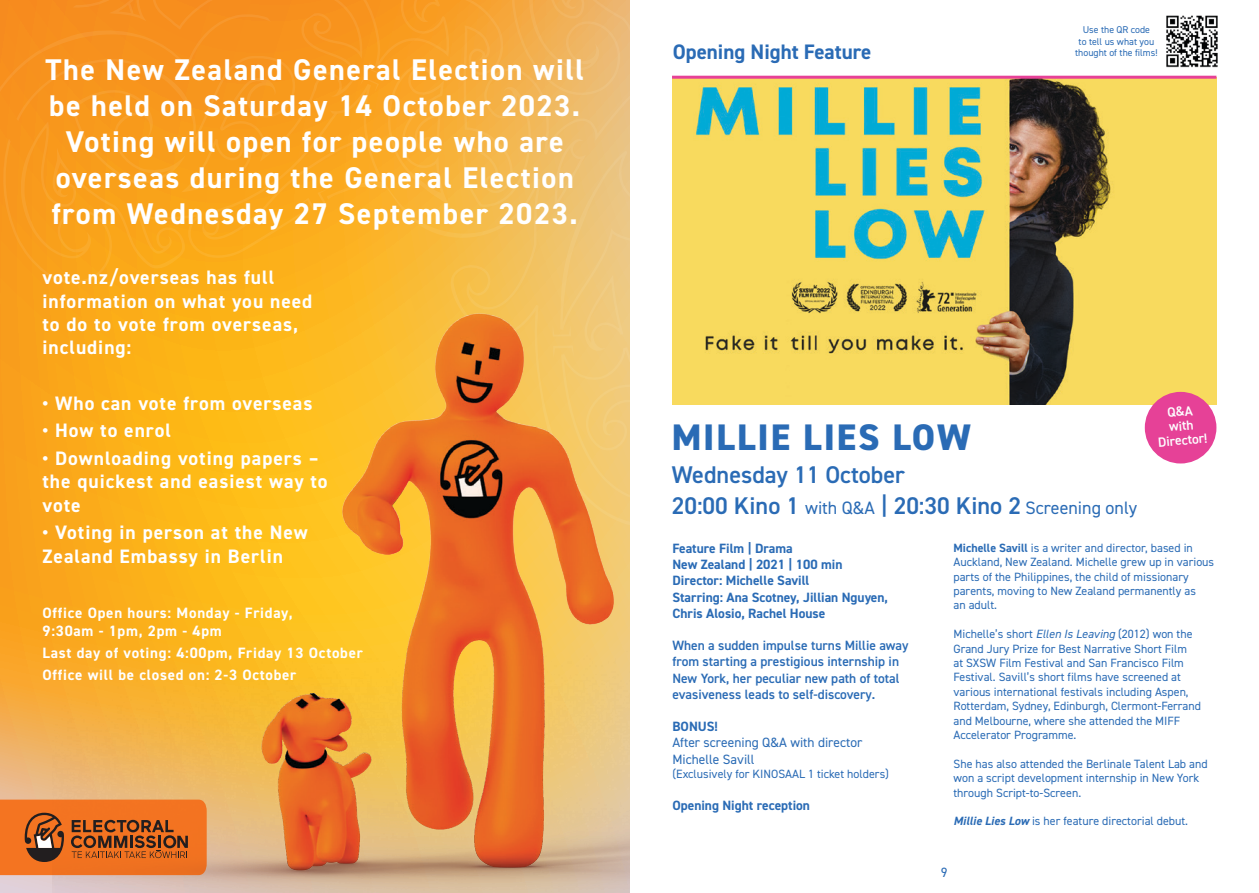
<style>
.page{position:relative;width:1259px;height:893px;background:#fff}
.page>*{position:absolute;margin:0;border:0;box-sizing:border-box;transform-origin:0 0}
.t1{font:800 37.05px "DIN2014";letter-spacing:.05em;color:#2a6bb5}
.t2{font:700 30px/36px "DIN2014";letter-spacing:.05em;color:#fff;text-align:center}
.t3{font:600 24.15px "DIN2014";color:#2a6bb5}
.t4{font:700 21px "DIN2014";color:#2a6bb5}
.t5{font:700 19.5px/23.4px "DIN2014";letter-spacing:.05em;color:#fff}
.t6{font:700 15px/18px "DIN2014";letter-spacing:.05em;color:#fff}
.t7{font:700 13.5px "DIN2014";color:#2a6bb5}
.t8{font:600 13.5px/16.2px "DIN2014";color:#2a6bb5}
.t9{font:13.5px "DIN2014";color:#2a6bb5}
.t10{font:600 13.5px "DIN2014";color:#fdfeff}
.t11{font:12px/14.4px "DIN2014";color:#2a6bb5}
.t12{font:9.9px/11.9px "DIN2014";color:#2a6bb5;text-align:center}
.s1{font-weight:400;font-size:18px}
.s2{font-weight:700}
.s3{font-style:italic}
.s4{font-weight:700;font-style:italic}
</style>
<div class="page">
<img style="left:672px;top:79px;width:544px;height:326px">
<hr style="left:672px;top:76px;width:544px;height:3px;background:#e64197">
<div style="left:1144px;top:392px;width:72px;height:71px;background:#e64197;border-radius:50%"></div>
<svg style="left:0;top:526px;width:53px;height:367px;background:#f4ab44"></svg>
<img style="left:53px;top:526px;width:576px;height:367px">
<svg style="left:0;top:800px;width:207px;height:75px;background:#d16622"></svg>
<svg style="left:0;top:0;width:629px;height:526px;background:#f5a72e"></svg>
<img style="left:1166px;top:15px;width:52px;height:53px">
<p class="t2" style="left:46px;top:52px;width:540px">The New Zealand General Election will be held on Saturday 14 October 2023.<br>Voting will open for people who are overseas during the General Election from Wednesday 27 September 2023.</p>
<p class="t5" style="left:43px;top:266px;width:271px">vote.nz/overseas has full information on what you need to do to vote from overseas, including:</p>
<p class="t5" style="left:43px;top:391px;width:271px">• Who can vote from overseas</p>
<p class="t5" style="left:43px;top:419px;width:130px">• How to enrol</p>
<p class="t5" style="left:43px;top:446px;width:287px">• Downloading voting papers – the quickest and easiest way to vote</p>
<p class="t5" style="left:43px;top:521px;width:267px">• Voting in person at the New<br>Zealand Embassy in Berlin</p>
<p class="t6" style="left:43px;top:603px;width:252px">Office Open hours: Monday - Friday,<br>9:30am - 1pm, 2pm - 4pm</p>
<p class="t6" style="left:43px;top:642px;width:322px;line-height:22.2px">Last day of voting: 4:00pm, Friday 13 October<br>Office will be closed on: 2-3 October</p>
<p class="t4" style="left:673px;top:38px;width:200px">Opening Night Feature</p>
<p class="t12" style="left:1075px;top:23px;width:84px">Use the QR code<br>to tell us what you thought of the films!</p>
<p class="t1" style="left:672px;top:413px;width:301px">MILLIE LIES LOW</p>
<p class="t10" style="left:1168px;top:418px;width:26px;rotate:-5deg">with</p>
<p class="t10" style="left:1157px;top:433px;width:51px;rotate:-5deg">Director!</p>
<p class="t3" style="left:672px;top:459px;width:235px">Wednesday 11 October</p>
<p class="t3" style="left:672px;top:489px;width:467px">20:00 Kino 1 <span class="s1">with Q&amp;A</span> | 20:30 Kino 2 <span class="s1">Screening only</span></p>
<p class="t7" style="left:672px;top:539px;width:122px">Feature Film | Drama</p>
<p class="t7" style="left:672px;top:555px;width:172px">New Zealand | 2021 | 100 min</p>
<p class="t7" style="left:672px;top:572px;width:139px">Director: Michelle Savill</p>
<p class="t7" style="left:672px;top:588px;width:217px">Starring: Ana Scotney, Jillian Nguyen,</p>
<p class="t7" style="left:672px;top:604px;width:155px">Chris Alosio, Rachel House</p>
<p class="t8" style="left:672px;top:637px;width:238px">When a sudden impulse turns Millie away from starting a prestigious internship in New York, her peculiar new path of total evasiveness leads to self-discovery.</p>
<p class="t7" style="left:672px;top:717px;width:47px">BONUS!</p>
<p class="t9" style="left:672px;top:734px;width:192px">After screening Q&amp;A with director</p>
<p class="t9" style="left:672px;top:750px;width:84px">Michelle Savill</p>
<p class="t11" style="left:672px;top:766px;width:218px">(Exclusively for KINOSAAL 1 ticket holders)</p>
<p class="t7" style="left:672px;top:797px;width:139px">Opening Night reception</p>
<p class="t11" style="left:953px;top:540px;width:262px"><span class="s2">Michelle Savill</span> is a writer and director, based in Auckland, New Zealand. Michelle grew up in various parts of the Philippines, the child of missionary parents, moving to New Zealand permanently as<br>an adult.</p>
<p class="t11" style="left:953px;top:627px;width:249px">Michelle’s short <span class="s3">Ellen Is Leaving</span> (2012) won the Grand Jury Prize for Best Narrative Short Film<br>at SXSW Film Festival and San Francisco Film Festival. Savill’s short films have screened at various international festivals including Aspen, Rotterdam, Sydney, Edinburgh, Clermont-Ferrand and Melbourne, where she attended the MIFF Accelerator Programme.</p>
<p class="t11" style="left:953px;top:756px;width:256px">She has also attended the Berlinale Talent Lab and won a script development internship in New York through Script-to-Screen.</p>
<p class="t11" style="left:953px;top:814px;width:236px"><span class="s4">Millie Lies Low</span> is her feature directorial debut.</p>
<p class="t9" style="left:941px;top:864px;width:8px">9</p>
</div>
